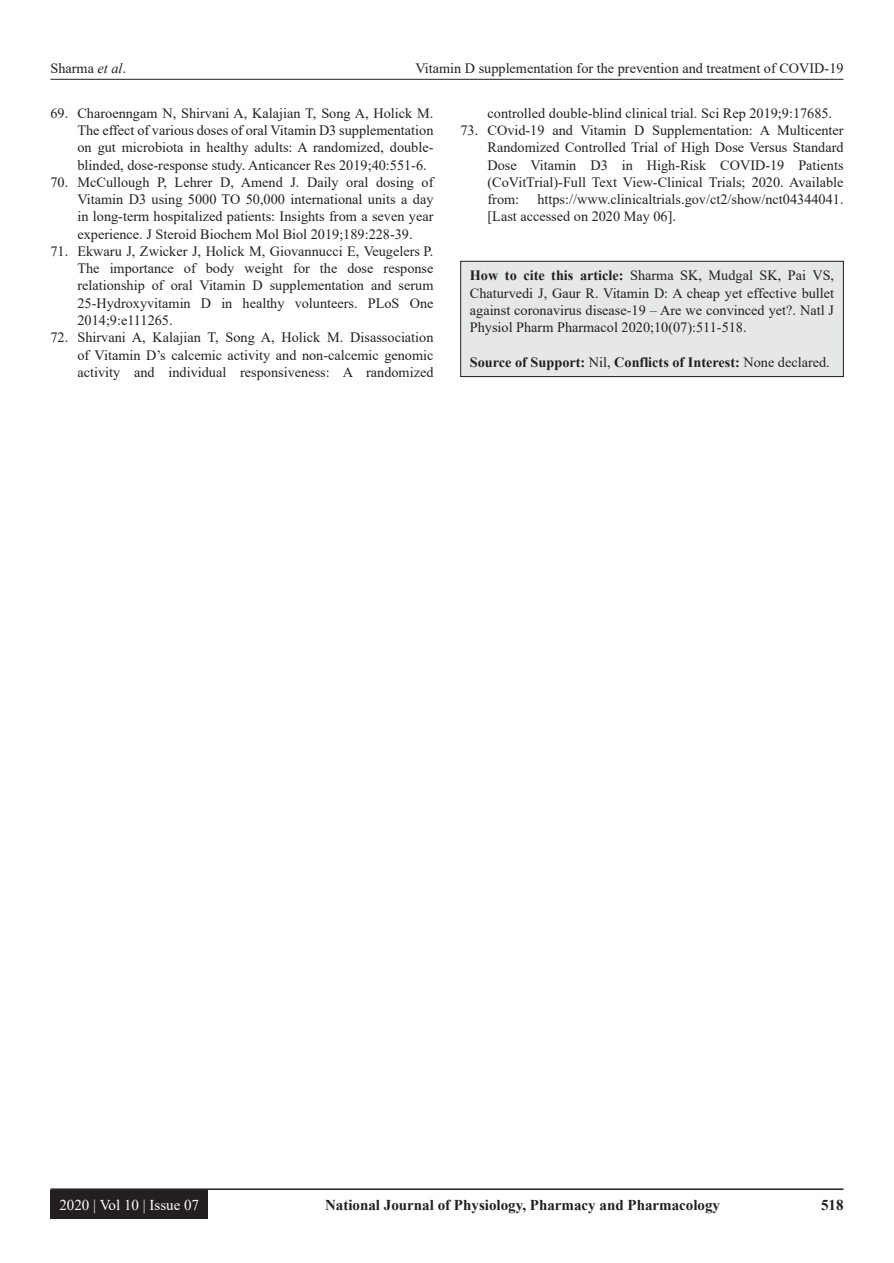
<style>
.page{position:relative;width:894px;height:1263px;background:#fff}
.page>*{position:absolute;margin:0;border:0;box-sizing:border-box;transform-origin:0 0}
.t1{font:700 15px "Times New Roman";color:#231f20}
.t2{font:15px "Times New Roman";color:#fff}
.REF{font:14.25px/17.2px "Times New Roman";color:#231f20;text-align:justify}
.HTC{font:14.25px/17.2px "Times New Roman";color:#231f20;text-align:justify}
.HTC-2{font:700 14.25px "Times New Roman";color:#231f20}
.s1{font-style:italic}
.s2{font-weight:700}
.s3{font-weight:400}
</style>
<div class="page">
<hr style="left:50px;top:79px;width:793px;height:1px;background:#231f20">
<hr style="left:50px;top:1188px;width:793px;height:1px;background:#231f20">
<div style="left:50px;top:1190px;width:158px;height:28px;background:#231f20"></div>
<div style="left:460px;top:261px;width:383px;height:115px;background:#e6e7e9"></div>
<div style="left:460px;top:261px;width:383px;height:116px;border:1px solid #231f20"></div>
<p class="REF" style="left:50px;top:59px;width:77px">Sharma <span class="s1">et al</span>.</p>
<p class="REF" style="left:415px;top:59px;width:429px">Vitamin D supplementation for the prevention and treatment of COVID-19</p>
<p class="REF" style="left:77px;top:104px;width:357px;text-indent:-27px">69. Charoenngam N, Shirvani A, Kalajian T, Song A, Holick M.<br>The effect of various doses of oral Vitamin D3 supplementation on gut microbiota in healthy adults: A randomized, double&shy;blinded, dose-response study. Anticancer Res 2019;40:551-6.</p>
<p class="REF" style="left:77px;top:173px;width:357px;text-indent:-27px">70. McCullough P, Lehrer D, Amend J. Daily oral dosing of Vitamin D3 using 5000 TO 50,000 international units a day in long-term hospitalized patients: Insights from a seven year experience. J Steroid Biochem Mol Biol 2019;189:228-39.</p>
<p class="REF" style="left:77px;top:242px;width:357px;text-indent:-27px">71. Ekwaru J, Zwicker J, Holick M, Giovannucci E, Veugelers P.<br>The importance of body weight for the dose response relationship of oral Vitamin D supplementation and serum 25-Hydroxyvitamin D in healthy volunteers. PLoS One 2014;9:e111265.</p>
<p class="REF" style="left:77px;top:328px;width:357px;text-indent:-27px">72. Shirvani A, Kalajian T, Song A, Holick M. Disassociation of Vitamin D’s calcemic activity and non-calcemic genomic activity and individual responsiveness: A randomized</p>
<p class="REF" style="left:487px;top:104px;width:346px">controlled double-blind clinical trial. Sci Rep 2019;9:17685.</p>
<p class="REF" style="left:487px;top:121px;width:357px;text-indent:-27px">73. COvid-19 and Vitamin D Supplementation: A Multicenter Randomized Controlled Trial of High Dose Versus Standard Dose Vitamin D3 in High-Risk COVID-19 Patients (CoVitTrial)-Full Text View-Clinical Trials; 2020. Available from:</p>
<p class="REF" style="left:487px;top:190px;width:357px;text-indent:50px">https://www.clinicaltrials.gov/ct2/show/nct04344041. [Last accessed on 2020 May 06].</p>
<p class="HTC" style="left:469px;top:266px;width:365px"><span class="s2">How to cite this article:</span> Sharma SK, Mudgal SK, Pai VS, Chaturvedi J, Gaur R. Vitamin D: A cheap yet effective bullet against coronavirus disease-19 – Are we convinced yet?. Natl J Physiol Pharm Pharmacol 2020;10(07):511-518.</p>
<p class="HTC-2" style="left:469px;top:352px;width:361px">Source of Support: <span class="s3">Nil,</span> Conflicts of Interest: <span class="s3">None declared.</span></p>
<p class="t2" style="left:59px;top:1193px;width:141px">2020 | Vol 10 | Issue 07</p>
<p class="t1" style="left:325px;top:1194px;width:396px">National Journal of Physiology, Pharmacy and Pharmacology</p>
<p class="t1" style="left:820px;top:1194px;width:24px">518</p>
</div>
